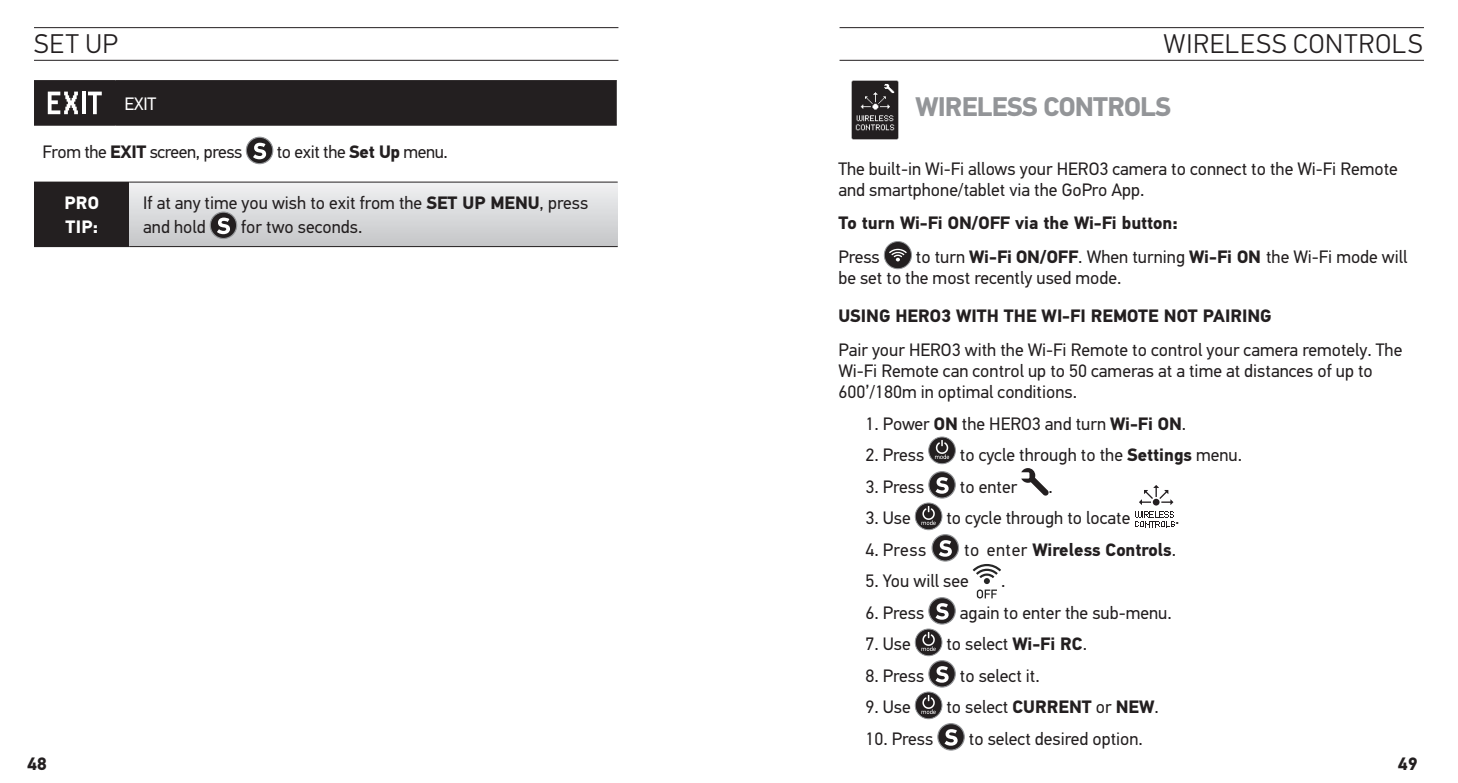
<style>
.page{position:relative;width:1458px;height:783px;background:#fff}
.page>*{position:absolute;margin:0;border:0;box-sizing:border-box;transform-origin:0 0}
.t1{font:300 27px "PF Din Text Pro";letter-spacing:.03em;color:#231f20}
.t2{font:700 27px "PF Din Text Pro";letter-spacing:-.03em;color:#939598}
.t3{font:18px/21px "PF Din Text Pro";color:#231f20}
.t4{font:700 18px "PF Din Text Pro";color:#231f20}
.t5{font:18px "PF Din Text Pro";letter-spacing:-.02em;color:#231f20}
.t6{font:700 18px/24px "PF Din Text Pro";color:#fff}
.t7{font:18px "PF Din Text Pro";color:#fff}
.s1{font-weight:700}
.s2{font-weight:400}
</style>
<div class="page">
<hr style="left:34px;top:60px;width:584px;height:1px;background:#231f20">
<hr style="left:34px;top:27px;width:584px;height:1px;background:#231f20">
<hr style="left:840px;top:60px;width:584px;height:1px;background:#231f20">
<hr style="left:840px;top:27px;width:584px;height:1px;background:#231f20">
<hr style="left:34px;top:80px;width:82px;height:1px;background:#231f20">
<hr style="left:34px;top:125px;width:82px;height:1px;background:#231f20">
<hr style="left:116px;top:125px;width:501px;height:1px;background:#231f20">
<hr style="left:116px;top:80px;width:501px;height:1px;background:#231f20">
<div style="left:34px;top:81px;width:583px;height:44px;background:#231f20"></div>
<svg style="left:246px;top:137px;width:27px;height:27px"></svg>
<div style="left:246px;top:137px;width:27px;height:27px;border:1px solid #939598;border-radius:50%"></div>
<svg style="left:253px;top:143px;width:13px;height:16px"></svg>
<div style="left:34px;top:182px;width:96px;height:65px;background:#231f20"></div>
<div style="left:130px;top:182px;width:488px;height:65px;background:linear-gradient(to bottom,#f1f1f3,#c4c5c7)"></div>
<hr style="left:130px;top:182px;width:488px;height:1px;background:#231f20">
<hr style="left:130px;top:246px;width:488px;height:1px;background:#231f20">
<svg style="left:210px;top:212px;width:27px;height:27px"></svg>
<div style="left:210px;top:212px;width:27px;height:27px;border:1px solid #939598;border-radius:50%"></div>
<svg style="left:217px;top:218px;width:13px;height:16px"></svg>
<img style="left:851px;top:80px;width:48px;height:60px">
<div style="left:884px;top:242px;width:27px;height:27px;background:#231f20;border-radius:50%"></div>
<div style="left:884px;top:241px;width:28px;height:28px;border:1px solid #939598;border-radius:50%"></div>
<svg style="left:889px;top:249px;width:18px;height:12px"></svg>
<svg style="left:929px;top:437px;width:26px;height:27px"></svg>
<div style="left:928px;top:437px;width:28px;height:27px;border:1px solid #939598;border-radius:50%"></div>
<svg style="left:935px;top:440px;width:14px;height:19px"></svg>
<div style="left:929px;top:472px;width:26px;height:26px;background:#231f20;border-radius:50%"></div>
<div style="left:928px;top:471px;width:28px;height:28px;border:1px solid #939598;border-radius:50%"></div>
<svg style="left:936px;top:477px;width:13px;height:17px"></svg>
<svg style="left:1021px;top:468px;width:28px;height:28px"></svg>
<svg style="left:915px;top:503px;width:27px;height:27px"></svg>
<div style="left:915px;top:503px;width:27px;height:27px;border:1px solid #939598;border-radius:50%"></div>
<svg style="left:922px;top:506px;width:14px;height:19px"></svg>
<svg style="left:1139px;top:485px;width:34px;height:20px"></svg>
<div style="left:1153px;top:499px;width:7px;height:7px;background:#241f21;border-radius:50%"></div>
<svg style="left:1135px;top:511px;width:40px;height:16px"></svg>
<svg style="left:932px;top:535px;width:27px;height:26px"></svg>
<div style="left:932px;top:534px;width:27px;height:28px;border:1px solid #939598;border-radius:50%"></div>
<svg style="left:939px;top:540px;width:13px;height:17px"></svg>
<svg style="left:973px;top:564px;width:28px;height:34px"></svg>
<div style="left:929px;top:598px;width:26px;height:26px;background:#231f20;border-radius:50%"></div>
<div style="left:928px;top:597px;width:28px;height:28px;border:1px solid #939598;border-radius:50%"></div>
<svg style="left:936px;top:603px;width:13px;height:17px"></svg>
<svg style="left:915px;top:629px;width:27px;height:27px"></svg>
<div style="left:915px;top:629px;width:27px;height:27px;border:1px solid #939598;border-radius:50%"></div>
<svg style="left:922px;top:632px;width:14px;height:19px"></svg>
<div style="left:929px;top:661px;width:26px;height:26px;background:#231f20;border-radius:50%"></div>
<div style="left:928px;top:660px;width:28px;height:28px;border:1px solid #939598;border-radius:50%"></div>
<svg style="left:936px;top:666px;width:13px;height:17px"></svg>
<svg style="left:915px;top:692px;width:27px;height:27px"></svg>
<div style="left:915px;top:692px;width:27px;height:27px;border:1px solid #939598;border-radius:50%"></div>
<svg style="left:922px;top:695px;width:14px;height:19px"></svg>
<div style="left:938px;top:724px;width:26px;height:26px;background:#231f20;border-radius:50%"></div>
<div style="left:937px;top:723px;width:28px;height:28px;border:1px solid #939598;border-radius:50%"></div>
<svg style="left:945px;top:729px;width:13px;height:17px"></svg>
<h1 class="t1" style="left:34px;top:29px;width:68px">SET UP</h1>
<p class="t7" style="left:124px;top:93px;width:34px">EXIT</p>
<p class="t5" style="left:43px;top:141px;width:201px">From the <span class="s1">EXIT</span> screen, press</p>
<p class="t5" style="left:277px;top:141px;width:173px">to exit the <span class="s1">Set Up</span> menu.</p>
<p class="t6" style="left:65px;top:191px;width:35px">PRO<br>TI P:</p>
<p class="t3" style="left:143px;top:193px;width:295px">If at any time you wish to exit from the <span class="s1">SET</span></p>
<p class="t4" style="left:463px;top:192px;width:41px">UP MENU</p>
<p class="t3" style="left:540px;top:193px;width:50px">, press</p>
<p class="t3" style="left:143px;top:217px;width:64px">and hold</p>
<p class="t3" style="left:241px;top:217px;width:123px">for two seconds.</p>
<h1 class="t1" style="left:1164px;top:29px;width:46px">WIRELESS</h1>
<h1 class="t1" style="left:1293px;top:29px;width:17px">CONTROLS</h1>
<h1 class="t2" style="left:916px;top:90px;width:257px">wireless controls</h1>
<p class="t3" style="left:838px;top:158px;width:561px">The built-in Wi-Fi allows your HERO3 camera to connect to the Wi-Fi Remote and smartphone/tablet via the GoPro App.</p>
<p class="t4" style="left:838px;top:211px;width:341px">To turn Wi-Fi ON/OFF via the Wi-Fi button:</p>
<p class="t3" style="left:838px;top:247px;width:43px">Press</p>
<p class="t3" style="left:838px;top:247px;width:571px;text-indent:78px">to turn <span class="s1">Wi-Fi ON/OFF</span>. When turning <span class="s1">Wi-Fi ON</span> the Wi-Fi mode will be set to the most recently used mode.</p>
<p class="t4" style="left:838px;top:304px;width:11px">USIN</p>
<p class="t4" style="left:879px;top:304px;width:29px">G HERO</p>
<p class="t4" style="left:941px;top:304px;width:40px">3 WITH</p>
<p class="t4" style="left:1004px;top:304px;width:12px">THE</p>
<p class="t4" style="left:1042px;top:304px;width:62px">WI-FI REMOTE</p>
<p class="t4" style="left:1164px;top:304px;width:12px">NOT</p>
<p class="t4" style="left:1203px;top:304px;width:32px">PAIRIN</p>
<p class="t4" style="left:1260px;top:304px;width:13px">G</p>
<p class="t3" style="left:838px;top:340px;width:565px">Pair your HERO3 with the Wi-Fi Remote to control your camera remotely. The<br>Wi-Fi Remote can control up to 50 cameras at a time at distances of up to<br>600’/180m in optimal conditions.</p>
<p class="t3" style="left:865px;top:413px;width:322px">1. Power <span class="s1">ON</span> the HERO3 and turn <span class="s1">Wi-Fi ON</span> .</p>
<p class="t3" style="left:865px;top:445px;width:60px">2. Press</p>
<p class="t3" style="left:960px;top:445px;width:284px">to cycle through to the <span class="s1">Settings</span> menu.</p>
<p class="t3" style="left:865px;top:476px;width:60px">3. Press</p>
<p class="t3" style="left:960px;top:476px;width:59px">to enter</p>
<p class="t3" style="left:1049px;top:476px;width:6px">.</p>
<p class="t3" style="left:865px;top:508px;width:47px">3. Use</p>
<p class="t3" style="left:946px;top:508px;width:186px">to cycle through to locate</p>
<p class="t3" style="left:1175px;top:508px;width:6px">.</p>
<p class="t3" style="left:865px;top:539px;width:63px">4. Press</p>
<p class="t4" style="left:964px;top:538px;width:214px"><span class="s2">to enter</span> Wireless Controls <span class="s2">.</span></p>
<p class="t3" style="left:865px;top:571px;width:105px">5. You will see</p>
<p class="t3" style="left:1001px;top:571px;width:6px">.</p>
<p class="t3" style="left:865px;top:602px;width:60px">6. Press</p>
<p class="t3" style="left:960px;top:602px;width:214px">again to enter the sub-menu.</p>
<p class="t3" style="left:865px;top:634px;width:47px">7. Use</p>
<p class="t3" style="left:946px;top:634px;width:142px">to select <span class="s1">Wi-Fi RC</span>.</p>
<p class="t3" style="left:865px;top:665px;width:60px">8. Press</p>
<p class="t3" style="left:960px;top:665px;width:82px">to select it.</p>
<p class="t3" style="left:865px;top:697px;width:47px">9. Use</p>
<p class="t3" style="left:946px;top:697px;width:90px">to select <span class="s1">CURRENT</span></p>
<p class="t3" style="left:1096px;top:697px;width:64px">or <span class="s1">NEW</span>.</p>
<p class="t3" style="left:865px;top:728px;width:69px">10. Press</p>
<p class="t3" style="left:969px;top:728px;width:176px">to select desired option.</p>
<p class="t4" style="left:27px;top:752px;width:21px">48</p>
<p class="t4" style="left:1398px;top:752px;width:21px">49</p>
</div>
